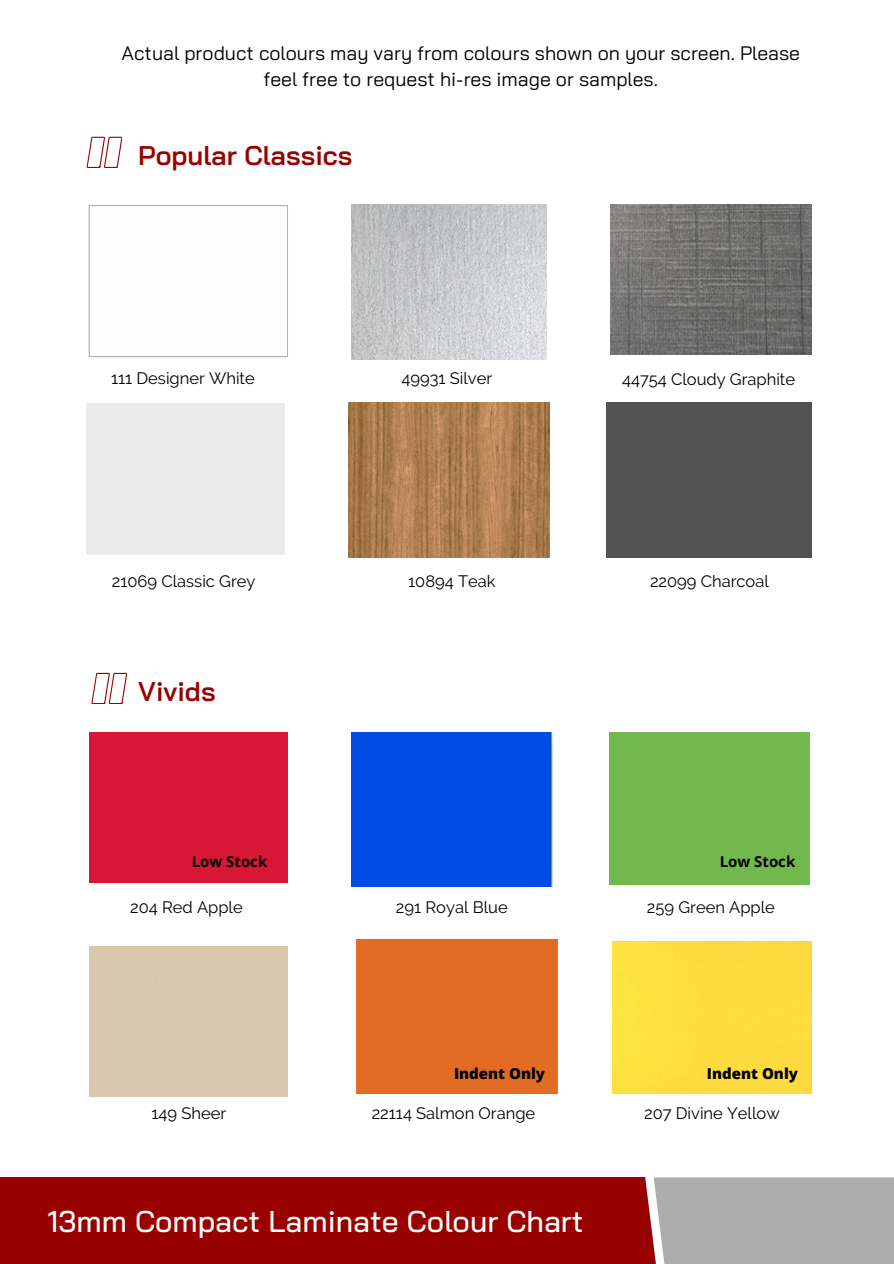
<style>
.page{position:relative;width:894px;height:1264px;background:#fff}
.page>*{position:absolute;margin:0;border:0;box-sizing:border-box;transform-origin:0 0}
.t1{font:500 30px "Bai Jamjuree";color:#fff}
.t2{font:600 27px "Bai Jamjuree";color:#900}
.t3{font:19.5px/25.8px "Bai Jamjuree";color:#000;text-align:center}
.t4{font:16.5px "Raleway";color:#000}
.t5{font:800 15px "Open Sans";color:#000}
.t6{font:700 15px "Open Sans";color:#000}
</style>
<div class="page">
<img style="left:610px;top:205px;width:201px;height:150px">
<img style="left:351px;top:205px;width:195px;height:154px">
<div style="left:89px;top:732px;width:198px;height:151px;background:#d81635"></div>
<div style="left:351px;top:732px;width:201px;height:154px;background:#004de5"></div>
<div style="left:87px;top:403px;width:198px;height:152px;background:#ebebeb"></div>
<div style="left:87px;top:205px;width:202px;height:155px;background:linear-gradient(to right,#f0f0f0,#f0f0f0)"></div>
<svg style="left:89px;top:205px;width:199px;height:152px"></svg>
<div style="left:609px;top:732px;width:200px;height:152px;background:#72b84c"></div>
<svg style="left:87px;top:137px;width:35px;height:31px"></svg>
<svg style="left:91px;top:673px;width:36px;height:31px"></svg>
<div style="left:606px;top:403px;width:205px;height:154px;background:#525252"></div>
<div style="left:357px;top:939px;width:200px;height:153px;background:#e26c24"></div>
<div style="left:612px;top:941px;width:199px;height:152px;background:#fedc3f"></div>
<img style="left:348px;top:403px;width:201px;height:154px">
<div style="left:0;top:1177px;width:653px;height:86px;background:#900"></div>
<div style="left:653px;top:1177px;width:240px;height:86px;background:#adadae"></div>
<p class="t3" style="left:121px;top:40px;width:679px">Actual product colours may vary from colours shown on your screen. Please feel free to request hi-res image or samples.</p>
<p class="t2" style="left:138px;top:138px;width:215px">Popular Classics</p>
<p class="t4" style="left:111px;top:368px;width:145px">111 Designer White</p>
<p class="t4" style="left:401px;top:368px;width:92px">49931 Silver</p>
<p class="t4" style="left:622px;top:369px;width:174px">44754 Cloudy Graphite</p>
<p class="t4" style="left:112px;top:571px;width:145px">21069 Classic Grey</p>
<p class="t4" style="left:408px;top:571px;width:89px">10894 Teak</p>
<h3 class="t4" style="left:649px;top:571px;width:120px">22099 Charcoal</h3>
<p class="t2" style="left:138px;top:674px;width:79px">Vivids</p>
<h3 class="t6" style="left:192px;top:851px;width:77px">Low Stock</h3>
<p class="t6" style="left:719px;top:851px;width:77px">Low Stock</p>
<p class="t4" style="left:130px;top:897px;width:114px">204 Red Apple</p>
<p class="t4" style="left:396px;top:897px;width:113px">291 Royal Blue</p>
<h1 class="t4" style="left:646px;top:897px;width:129px">259 Green Apple</h1>
<p class="t5" style="left:454px;top:1063px;width:92px">Indent Only</p>
<p class="t5" style="left:706px;top:1063px;width:92px">Indent Only</p>
<p class="t4" style="left:151px;top:1103px;width:76px">149 Sheer</p>
<p class="t4" style="left:371px;top:1103px;width:165px">22114 Salmon Orange</p>
<p class="t4" style="left:644px;top:1103px;width:137px">207 Divine Yellow</p>
<h3 class="t1" style="left:47px;top:1201px;width:537px">13mm Compact Laminate Colour Chart</h3>
</div>
